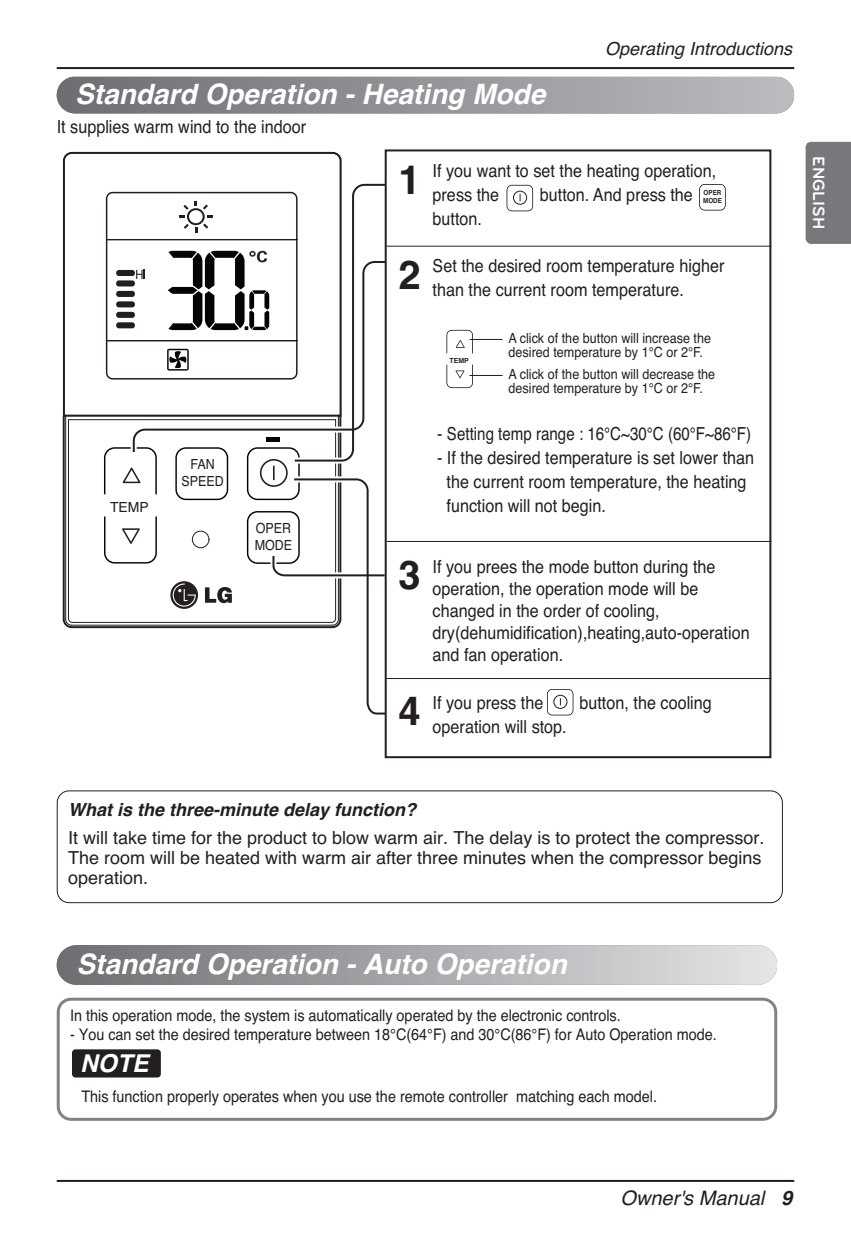
<style>
.page{position:relative;width:851px;height:1248px;background:#fff}
.page>*{position:absolute;margin:0;border:0;box-sizing:border-box;transform-origin:0 0}
.t1{font:700 40px "Helvetica";color:#231f20}
.t2{font:italic 700 28px "Helvetica";color:#fff}
.t3{font:italic 700 24.6px "Helvetica";color:#fff}
.t4{font:italic 20px "Helvetica";color:#231f20}
.t5{font:18px/24px "Helvetica";color:#231f20;scale:.9 1}
.t6{font:18px/20px "Helvetica";color:#231f20}
.t7{font:italic 700 18px "Helvetica";color:#231f20}
.t8{font:italic 18px "Helvetica";color:#231f20}
.t9{font:700 17px "Bryant LG";color:#fff}
.t10{font:16px "Helvetica";color:#231f20;scale:.9 1}
.t11{font:14px/16.8px "Helvetica";color:#231f20;scale:.9 1}
.t12{font:14px "Helvetica";color:#231f20}
.t13{font:700 7px/8.4px "Helvetica";color:#231f20;scale:.9 1}
.t14{font:700 7px "Helvetica";color:#231f20}
.s1{font-weight:700}
</style>
<div class="page">
<hr style="left:57px;top:67px;width:737px;height:2px;background:#231f20">
<hr style="left:57px;top:1179px;width:737px;height:2px;background:#231f20">
<div style="left:805px;top:142px;width:45px;height:102px;background:#76787b"></div>
<div style="left:806px;top:143px;width:23px;height:99px;background:#76787b"></div>
<svg style="left:62px;top:151px;width:280px;height:263px"></svg>
<hr style="left:340px;top:161px;width:1px;height:255px;background:#231f20">
<hr style="left:63px;top:161px;width:1px;height:255px;background:#231f20">
<hr style="left:72px;top:153px;width:260px;height:1px;background:#231f20">
<svg style="left:63px;top:152px;width:9px;height:9px"></svg>
<svg style="left:332px;top:152px;width:9px;height:9px"></svg>
<svg style="left:62px;top:414px;width:105px;height:215px"></svg>
<hr style="left:386px;top:246px;width:385px;height:1px;background:#231f20">
<hr style="left:386px;top:541px;width:385px;height:1px;background:#231f20">
<hr style="left:386px;top:678px;width:385px;height:1px;background:#231f20">
<svg style="left:506px;top:185px;width:27px;height:26px"></svg>
<svg style="left:547px;top:689px;width:26px;height:26px"></svg>
<svg style="left:446px;top:330px;width:27px;height:23px"></svg>
<svg style="left:446px;top:364px;width:27px;height:24px"></svg>
<hr style="left:469px;top:339px;width:33px;height:1px;background:#231f20">
<hr style="left:469px;top:375px;width:33px;height:1px;background:#231f20">
<svg style="left:132px;top:379px;width:35px;height:75px"></svg>
<svg style="left:699px;top:184px;width:26px;height:26px"></svg>
<div style="left:107px;top:192px;width:190px;height:187px;background:#fff;border-radius:6px"></div>
<div style="left:106px;top:192px;width:191px;height:187px;border:2px solid #231f20;border-radius:6px"></div>
<div style="left:116px;top:270px;width:19px;height:6px;background:#231f20;border-radius:3px"></div>
<div style="left:116px;top:280px;width:19px;height:6px;background:#231f20;border-radius:3px"></div>
<div style="left:116px;top:291px;width:19px;height:6px;background:#231f20;border-radius:3px"></div>
<div style="left:116px;top:301px;width:19px;height:6px;background:#231f20;border-radius:3px"></div>
<div style="left:116px;top:312px;width:19px;height:6px;background:#231f20;border-radius:3px"></div>
<div style="left:116px;top:322px;width:19px;height:6px;background:#231f20;border-radius:3px"></div>
<svg style="left:136px;top:270px;width:9px;height:9px"></svg>
<hr style="left:106px;top:239px;width:191px;height:1px;background:#231f20">
<hr style="left:107px;top:340px;width:190px;height:1px;background:#231f20">
<svg style="left:167px;top:179px;width:224px;height:540px"></svg>
<div style="left:57px;top:790px;width:725px;height:113px;border:2px solid #231f20;border-radius:12px"></div>
<div style="left:57px;top:945px;width:720px;height:39px;background:linear-gradient(to right,#6c6d71,#e4e4e7);border-radius:20px"></div>
<svg style="left:57px;top:997px;width:720px;height:123px"></svg>
<svg style="left:72px;top:1049px;width:93px;height:31px"></svg>
<div style="left:72px;top:1049px;width:89px;height:28px;background:#231f20;border-radius:4px"></div>
<div style="left:57px;top:77px;width:737px;height:36px;background:linear-gradient(to right,#6c6e71,#bbbcc0);border-radius:18px"></div>
<h2 class="t2" style="left:75px;top:83px;width:471px">Standard Operation - Heating Mode</h2>
<p class="t5" style="left:57px;top:116px;width:279px">It supplies warm wind to the indoor</p>
<p class="t8" style="left:605px;top:42px;width:189px">Operating Introductions</p>
<p class="t12" style="left:110px;top:502px;width:40px">TEMP</p>
<p class="t11" style="left:181px;top:457px;width:49px;text-align:center">FAN<br>SPEED</p>
<p class="t11" style="left:255px;top:521px;width:43px">OPER<br>MODE</p>
<h1 class="t1" style="left:398px;top:165px;width:24px">1</h1>
<h1 class="t1" style="left:398px;top:260px;width:24px">2</h1>
<p class="t5" style="left:432px;top:161px;width:317px">If you want to set the heating operation, press the</p>
<p class="t5" style="left:539px;top:185px;width:172px">button. And press the</p>
<p class="t13" style="left:703px;top:189px;width:22px">OPER<br>MODE</p>
<p class="t5" style="left:432px;top:209px;width:57px">button.</p>
<p class="t5" style="left:432px;top:256px;width:326px">Set the desired room temperature higher than the current room temperature.</p>
<p class="t14" style="left:449px;top:357px;width:21px">TEMP</p>
<p class="t11" style="left:508px;top:333px;width:226px;line-height:14px">A click of the button will increase the desired temperature by 1°C or 2°F.</p>
<p class="t11" style="left:508px;top:369px;width:231px;line-height:14px">A click of the button will decrease the desired temperature by 1°C or 2°F.</p>
<p class="t5" style="left:437px;top:424px;width:350px">- Setting temp range : 16°C~30°C (60°F~86°F)</p>
<p class="t5" style="left:446px;top:448px;width:343px;text-indent:-9px">- If the desired temperature is set lower than the current room temperature, the heating function will not begin.</p>
<h1 class="t1" style="left:398px;top:560px;width:24px">3</h1>
<p class="t5" style="left:432px;top:557px;width:354px;line-height:22px">If you prees the mode button during the operation, the operation mode will be changed in the order of cooling, dry(dehumidification),heating,auto-operation and fan operation.</p>
<p class="t5" style="left:432px;top:692px;width:125px">If you press the</p>
<p class="t5" style="left:579px;top:692px;width:149px">button, the cooling</p>
<p class="t5" style="left:398px;top:716px;width:188px"><sup>4</sup> operation will stop.</p>
<p class="t9" style="left:829px;top:156px;width:74px;rotate:90deg">ENGLISH</p>
<p class="t7" style="left:68px;top:802px;width:349px">What is the three-minute delay function?</p>
<p class="t6" style="left:68px;top:829px;width:697px">It will take time for the product to blow warm air. The delay is to protect the compressor.<br>The room will be heated with warm air after three minutes when the compressor begins operation.</p>
<h2 class="t2" style="left:77px;top:953px;width:491px">Standard Operation - Auto Operation</h2>
<p class="t10" style="left:70px;top:1009px;width:613px">In this operation mode, the system is automatically operated by the electronic controls.</p>
<p class="t10" style="left:70px;top:1028px;width:720px">- You can set the desired temperature between 18°C(64°F) and 30°C(86°F) for Auto Operation mode.</p>
<h3 class="t3" style="left:80px;top:1054px;width:70px">NOTE</h3>
<p class="t10" style="left:81px;top:1090px;width:641px">This function properly operates when you use the remote controller matching each model.</p>
<p class="t4" style="left:620px;top:1190px;width:173px">Owner's Manual <span class="s1">9</span></p>
</div>
